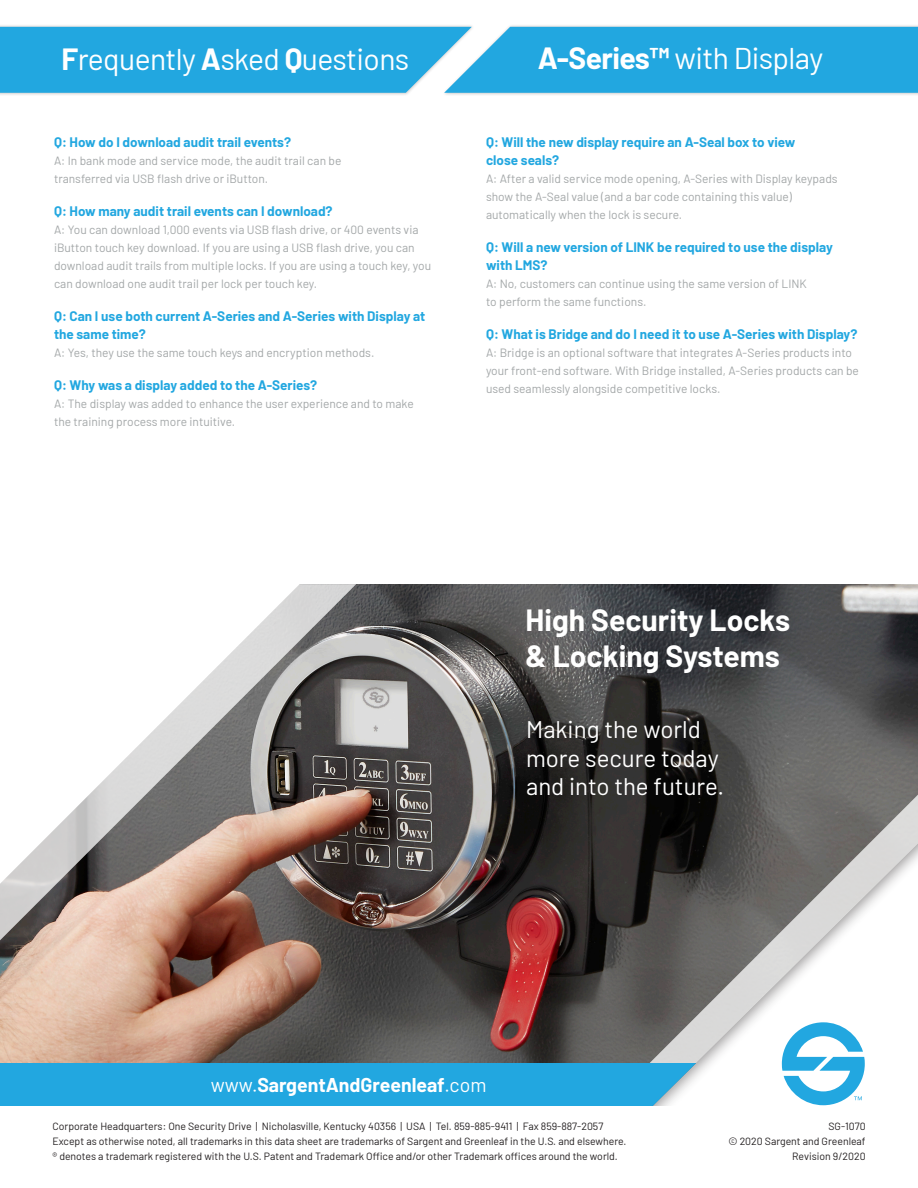
<style>
.page{position:relative;width:918px;height:1188px;background:#fff}
.page>*{position:absolute;margin:0;border:0;box-sizing:border-box;transform-origin:0 0}
.t1{font:30px "Barlow";letter-spacing:-.02em;color:#fff}
.t2{font:700 30px "Barlow";color:#fff}
.t3{font:24px/28.8px "Barlow";color:#fff}
.t4{font:700 19.5px "Barlow";color:#fff}
.t5{font:700 13.5px/18px "Barlow";color:#22a7e0}
.t6{font:12px/18px "Barlow";color:#a3a7a8}
.t7{font:10.5px/15px "Barlow";color:#231f20}
.s1{font-weight:700}
.s2{font-weight:400}
</style>
<div class="page">
<img style="left:0;top:584px;width:918px;height:480px">
<svg style="left:573px;top:781px;width:345px;height:48px;background:#4c4b49"></svg>
<svg style="left:0;top:584px;width:356px;height:369px;background:#8b756c"></svg>
<svg style="left:0;top:584px;width:300px;height:300px"></svg>
<div style="left:0;top:1064px;width:918px;height:76px;background:#22a7e0"></div>
<div style="left:555px;top:829px;width:363px;height:359px;background:#231f20;opacity:.5"></div>
<div style="left:0;top:1107px;width:918px;height:81px;background:#fff"></div>
<svg style="left:782px;top:1022px;width:83px;height:83px"></svg>
<div style="left:0;top:24px;width:475px;height:72px;background:#231f20;opacity:.25"></div>
<div style="left:442px;top:24px;width:476px;height:72px;background:#231f20;opacity:.25"></div>
<div style="left:0;top:27px;width:918px;height:66px;background:#22a7e0"></div>
<p class="t1" style="left:62px;top:38px;width:349px"><span class="s1">F</span>requently <span class="s1">A</span>sked <span class="s1">Q</span>uestions</p>
<p class="t1" style="left:538px;top:36px;width:287px"><span class="s1">A-Series™</span> with Display</p>
<p class="t5" style="left:54px;top:132px;width:239px">Q: How do I download audit trail events?</p>
<p class="t6" style="left:54px;top:151px;width:289px">A: In bank mode and service mode, the audit trail can be</p>
<p class="t6" style="left:54px;top:169px;width:216px">transferred via USB flash drive or iButton.</p>
<p class="t5" style="left:54px;top:201px;width:280px">Q: How many audit trail events can I download?</p>
<p class="t6" style="left:54px;top:220px;width:379px">A: You can download 1,000 events via USB flash drive, or 400 events via iButton touch key download. If you are using a USB flash drive, you can download audit trails from multiple locks. If you are using a touch key, you can download one audit trail per lock per touch key.</p>
<p class="t5" style="left:54px;top:306px;width:373px">Q: Can I use both current A-Series and A-Series with Display at the same time?</p>
<p class="t6" style="left:54px;top:343px;width:322px">A: Yes, they use the same touch keys and encryption methods.</p>
<p class="t5" style="left:54px;top:375px;width:265px">Q: Why was a display added to the A-Series?</p>
<p class="t6" style="left:54px;top:394px;width:361px">A: The display was added to enhance the user experience and to make the training process more intuitive.</p>
<p class="t5" style="left:486px;top:132px;width:311px">Q: Will the new display require an A-Seal box to view</p>
<p class="t5" style="left:486px;top:150px;width:75px">close seals?</p>
<p class="t6" style="left:486px;top:169px;width:353px">A: After a valid service mode opening, A-Series with Display keypads show the A-Seal value (and a bar code containing this value)</p>
<p class="t6" style="left:486px;top:205px;width:198px">automatically when the lock is secure.</p>
<p class="t5" style="left:486px;top:237px;width:348px">Q: Will a new version of LINK be required to use the display</p>
<p class="t5" style="left:486px;top:255px;width:63px">with LMS?</p>
<p class="t6" style="left:486px;top:274px;width:322px">A: No, customers can continue using the same version of LINK</p>
<p class="t6" style="left:486px;top:292px;width:162px">to perform the same functions.</p>
<p class="t5" style="left:486px;top:324px;width:373px">Q: What is Bridge and do I need it to use A-Series with Display?</p>
<p class="t6" style="left:486px;top:343px;width:374px">A: Bridge is an optional software that integrates A-Series products into your front-end software. With Bridge installed, A-Series products can be used seamlessly alongside competitive locks.</p>
<p class="t2" style="left:526px;top:598px;width:266px">High Security Locks</p>
<p class="t2" style="left:526px;top:634px;width:256px">&amp; Locking Systems</p>
<p class="t3" style="left:526px;top:713px;width:199px">Making the world more secure today and into the future.</p>
<p class="t4" style="left:211px;top:1070px;width:277px"><span class="s2">www.</span>SargentAndGreenleaf<span class="s2">.com</span></p>
<p class="t7" style="left:52px;top:1118px;width:552px">Corporate Headquarters: One Security Drive | Nicholasville, Kentucky 40356 | USA | Tel. 859-885-9411 | Fax 859-887-2057</p>
<p class="t7" style="left:52px;top:1133px;width:575px">Except as otherwise noted, all trademarks in this data sheet are trademarks of Sargent and Greenleaf in the U.S. and elsewhere. ® denotes a trademark registered with the U.S. Patent and Trademark Office and/or other Trademark offices around the world.</p>
<p class="t7" style="left:829px;top:1118px;width:39px">SG-1070</p>
<p class="t7" style="left:728px;top:1133px;width:139px">© 2020 Sargent and Greenleaf</p>
<p class="t7" style="left:792px;top:1148px;width:75px">Revision 9/2020</p>
</div>
